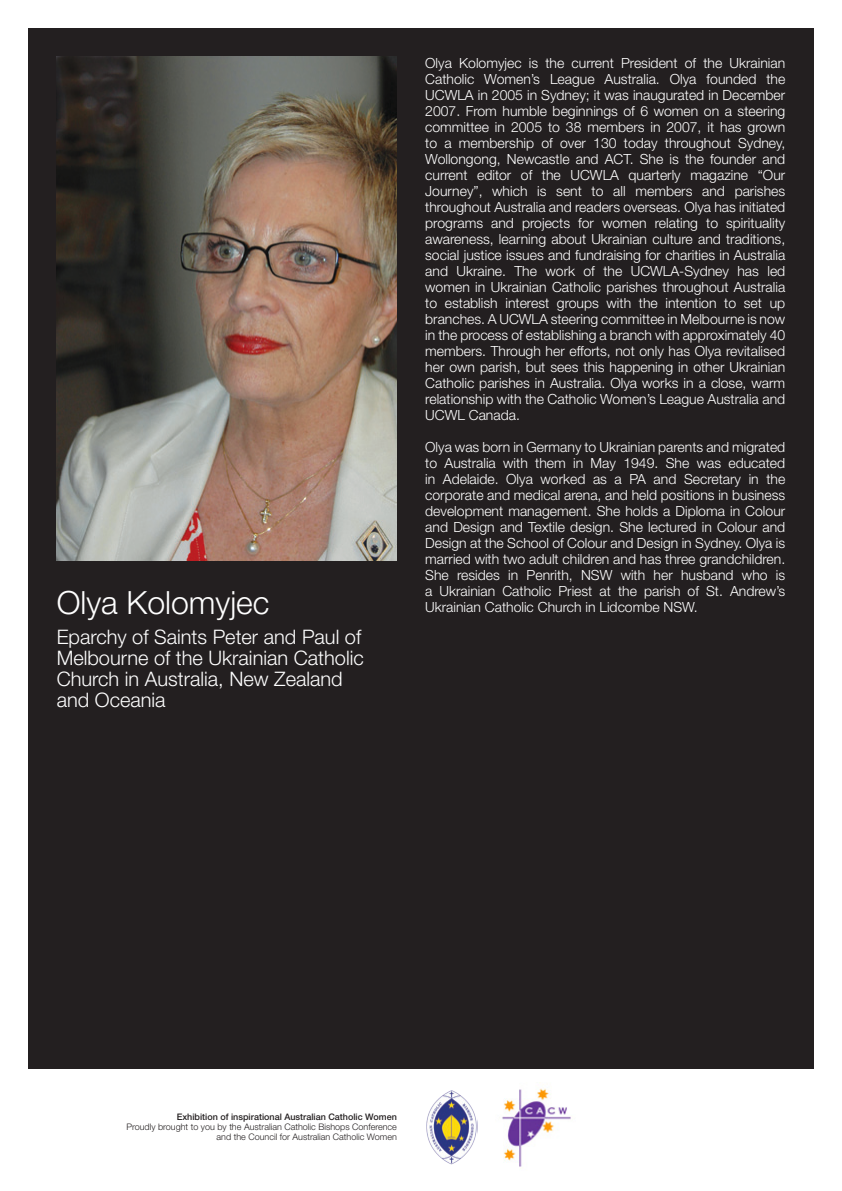
<style>
.page{position:relative;width:842px;height:1191px;background:#fff}
.page>*{position:absolute;margin:0;border:0;box-sizing:border-box;transform-origin:0 0}
.Name{font:300 32px "Helvetica Neue";color:#fff}
.t1{font:300 20px/21px "Helvetica Neue";color:#fff}
.copy{font:300 14px/16px "Helvetica Neue";color:#fff;text-align:justify}
.t2{font:300 9px/10px "Helvetica Neue";color:#231f20;text-align:right}
.s1{font-weight:500}
</style>
<div class="page">
<div style="left:28px;top:28px;width:786px;height:1041px;background:#231f20"></div>
<img style="left:426px;top:1090px;width:51px;height:75px">
<img style="left:502px;top:1088px;width:69px;height:79px">
<img style="left:57px;top:57px;width:340px;height:503px">
<p class="Name" style="left:57px;top:583px;width:214px">Olya Kolomyjec</p>
<p class="t1" style="left:57px;top:625px;width:309px">Eparchy of Saints Peter and Paul of<br>Melbourne of the Ukrainian Catholic<br>Church in Australia, New Zealand and Oceania</p>
<p class="copy" style="left:425px;top:54px;width:362px">Olya Kolomyjec is the current President of the Ukrainian Catholic Women’s League Australia. Olya founded the UCWLA in 2005 in Sydney; it was inaugurated in December 2007. From humble beginnings of 6 women on a steering committee in 2005 to 38 members in 2007, it has grown to a membership of over 130 today throughout Sydney, Wollongong, Newcastle and ACT. She is the founder and current editor of the UCWLA quarterly magazine “Our Journey”, which is sent to all members and parishes throughout Australia and readers overseas. Olya has initiated programs and projects for women relating to spirituality awareness, learning about Ukrainian culture and traditions, social justice issues and fundraising for charities in Australia and Ukraine. The work of the UCWLA-Sydney has led women in Ukrainian Catholic parishes throughout Australia to establish interest groups with the intention to set up branches. A UCWLA steering committee in Melbourne is now in the process of establishing a branch with approximately 40 members. Through her efforts, not only has Olya revitalised her own parish, but sees this happening in other Ukrainian Catholic parishes in Australia. Olya works in a close, warm relationship with the Catholic Women’s League Australia and UCWL Canada.</p>
<p class="copy" style="left:425px;top:438px;width:362px">Olya was born in Germany to Ukrainian parents and migrated to Australia with them in May 1949. She was educated in Adelaide. Olya worked as a PA and Secretary in the corporate and medical arena, and held positions in business development management. She holds a Diploma in Colour and Design and Textile design. She lectured in Colour and Design at the School of Colour and Design in Sydney. Olya is married with two adult children and has three grandchildren.<br>She resides in Penrith, NSW with her husband who is a Ukrainian Catholic Priest at the parish of St. Andrew’s Ukrainian Catholic Church in Lidcombe NSW.</p>
<p class="t2" style="left:126px;top:1111px;width:272px"><span class="s1">Exhibition of inspirational Australian Catholic Women<br></span>Proudly brought to you by the Australian Catholic Bishops Conference and the Council for Australian Catholic Women</p>
</div>
